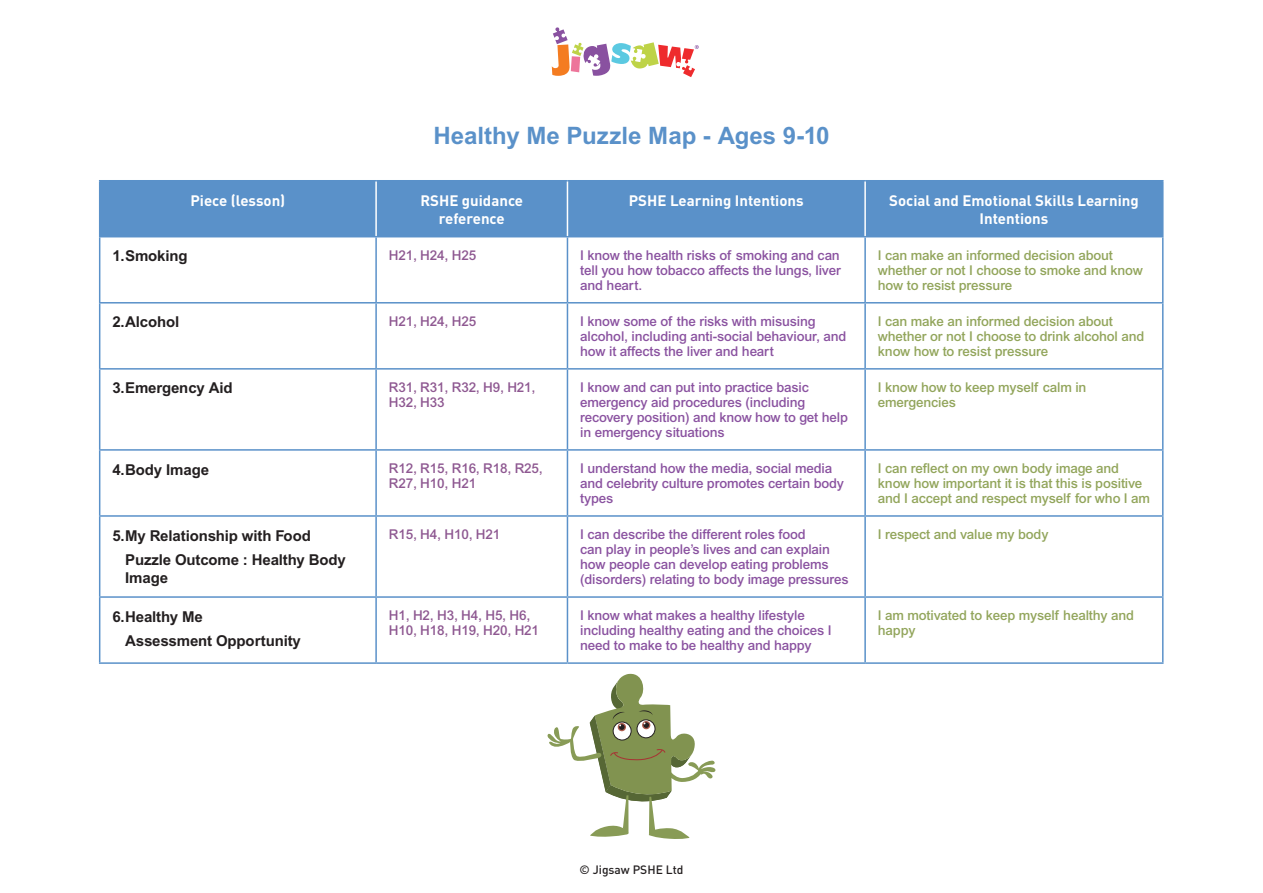
<style>
.page{position:relative;width:1263px;height:893px;background:#fff}
.page>*{position:absolute;margin:0;border:0;box-sizing:border-box;transform-origin:0 0}
.t1{font:700 24px "Arial";color:#5a91c9}
.t2{font:700 15px/18px "Arial";letter-spacing:-.01em;color:#231f20}
.t3{font:700 15px/18px "DIN";color:#fff;text-align:center}
.t4{font:500 13.5px/15px "Arial";letter-spacing:-.01em;color:#8a52a0}
.t5{font:500 13.5px/15px "Arial";letter-spacing:-.01em;color:#92a55b}
.t6{font:500 13.5px/15px "Arial";letter-spacing:-.01em;color:#8e5891}
.t7{font:500 12px "DIN";color:#231f20}
</style>
<div class="page">
<svg style="left:552px;top:27px;width:147px;height:50px"></svg>
<div style="left:100px;top:181px;width:1062px;height:55px;background:#5a91c9"></div>
<hr style="left:99px;top:180px;width:277px;height:1px;background:#5a91c9">
<hr style="left:376px;top:180px;width:191px;height:1px;background:#5a91c9">
<hr style="left:567px;top:180px;width:298px;height:1px;background:#5a91c9">
<hr style="left:865px;top:180px;width:298px;height:1px;background:#5a91c9">
<hr style="left:99px;top:181px;width:1px;height:55px;background:#5a91c9">
<hr style="left:99px;top:236px;width:277px;height:1px;background:#5a91c9">
<hr style="left:99px;top:237px;width:1px;height:65px;background:#5a91c9">
<hr style="left:376px;top:236px;width:191px;height:1px;background:#5a91c9">
<hr style="left:375px;top:237px;width:2px;height:65px;background:#5a91c9">
<hr style="left:567px;top:236px;width:298px;height:1px;background:#5a91c9">
<hr style="left:567px;top:237px;width:1px;height:65px;background:#5a91c9">
<hr style="left:865px;top:236px;width:298px;height:1px;background:#5a91c9">
<hr style="left:864px;top:237px;width:2px;height:65px;background:#5a91c9">
<hr style="left:1162px;top:237px;width:1px;height:65px;background:#5a91c9">
<hr style="left:99px;top:302px;width:277px;height:2px;background:#5a91c9">
<hr style="left:99px;top:304px;width:1px;height:64px;background:#5a91c9">
<hr style="left:376px;top:302px;width:191px;height:2px;background:#5a91c9">
<hr style="left:375px;top:304px;width:2px;height:64px;background:#5a91c9">
<hr style="left:567px;top:302px;width:298px;height:2px;background:#5a91c9">
<hr style="left:567px;top:304px;width:1px;height:64px;background:#5a91c9">
<hr style="left:865px;top:302px;width:298px;height:2px;background:#5a91c9">
<hr style="left:864px;top:304px;width:2px;height:64px;background:#5a91c9">
<hr style="left:1162px;top:304px;width:1px;height:64px;background:#5a91c9">
<hr style="left:99px;top:368px;width:277px;height:2px;background:#5a91c9">
<hr style="left:99px;top:370px;width:1px;height:79px;background:#5a91c9">
<hr style="left:376px;top:368px;width:191px;height:2px;background:#5a91c9">
<hr style="left:375px;top:370px;width:2px;height:79px;background:#5a91c9">
<hr style="left:567px;top:368px;width:298px;height:2px;background:#5a91c9">
<hr style="left:567px;top:370px;width:1px;height:79px;background:#5a91c9">
<hr style="left:865px;top:368px;width:298px;height:2px;background:#5a91c9">
<hr style="left:864px;top:370px;width:2px;height:79px;background:#5a91c9">
<hr style="left:1162px;top:370px;width:1px;height:79px;background:#5a91c9">
<hr style="left:99px;top:449px;width:277px;height:2px;background:#5a91c9">
<hr style="left:99px;top:451px;width:1px;height:64px;background:#5a91c9">
<hr style="left:376px;top:449px;width:191px;height:2px;background:#5a91c9">
<hr style="left:375px;top:451px;width:2px;height:64px;background:#5a91c9">
<hr style="left:567px;top:449px;width:298px;height:2px;background:#5a91c9">
<hr style="left:567px;top:451px;width:1px;height:64px;background:#5a91c9">
<hr style="left:865px;top:449px;width:298px;height:2px;background:#5a91c9">
<hr style="left:864px;top:451px;width:2px;height:64px;background:#5a91c9">
<hr style="left:1162px;top:451px;width:1px;height:64px;background:#5a91c9">
<hr style="left:99px;top:515px;width:277px;height:2px;background:#5a91c9">
<hr style="left:99px;top:517px;width:1px;height:79px;background:#5a91c9">
<hr style="left:376px;top:515px;width:191px;height:2px;background:#5a91c9">
<hr style="left:375px;top:517px;width:2px;height:79px;background:#5a91c9">
<hr style="left:567px;top:515px;width:298px;height:2px;background:#5a91c9">
<hr style="left:567px;top:517px;width:1px;height:79px;background:#5a91c9">
<hr style="left:865px;top:515px;width:298px;height:2px;background:#5a91c9">
<hr style="left:864px;top:517px;width:2px;height:79px;background:#5a91c9">
<hr style="left:1162px;top:517px;width:1px;height:79px;background:#5a91c9">
<hr style="left:99px;top:596px;width:277px;height:2px;background:#5a91c9">
<hr style="left:99px;top:598px;width:1px;height:64px;background:#5a91c9">
<hr style="left:376px;top:596px;width:191px;height:2px;background:#5a91c9">
<hr style="left:375px;top:598px;width:2px;height:64px;background:#5a91c9">
<hr style="left:567px;top:596px;width:298px;height:2px;background:#5a91c9">
<hr style="left:567px;top:598px;width:1px;height:64px;background:#5a91c9">
<hr style="left:865px;top:596px;width:298px;height:2px;background:#5a91c9">
<hr style="left:864px;top:598px;width:2px;height:64px;background:#5a91c9">
<hr style="left:1162px;top:598px;width:1px;height:64px;background:#5a91c9">
<hr style="left:99px;top:662px;width:277px;height:2px;background:#5a91c9">
<hr style="left:376px;top:662px;width:191px;height:2px;background:#5a91c9">
<hr style="left:567px;top:662px;width:298px;height:2px;background:#5a91c9">
<hr style="left:865px;top:662px;width:298px;height:2px;background:#5a91c9">
<hr style="left:1162px;top:181px;width:1px;height:55px;background:#5a91c9">
<hr style="left:375px;top:181px;width:2px;height:55px;background:#fff">
<hr style="left:567px;top:181px;width:1px;height:55px;background:#fff">
<hr style="left:864px;top:181px;width:2px;height:55px;background:#fff">
<svg style="left:547px;top:673px;width:169px;height:166px"></svg>
<p class="t1" style="left:433px;top:122px;width:397px">Healthy Me Puzzle Map - Ages 9-10</p>
<p class="t3" style="left:190px;top:191px;width:96px">Piece (lesson)</p>
<p class="t3" style="left:420px;top:191px;width:104px">RSHE guidance reference</p>
<p class="t3" style="left:629px;top:191px;width:176px">PSHE Learning Intentions</p>
<p class="t3" style="left:889px;top:191px;width:251px">Social and Emotional Skills Learning<br>Intentions</p>
<p class="t2" style="left:112px;top:247px;width:77px">1.Smoking</p>
<p class="t6" style="left:389px;top:248px;width:89px">H21, H24, H25</p>
<p class="t4" style="left:580px;top:248px;width:262px;text-align:justify">I know the health risks of smoking and can tell you how tobacco affects the lungs, liver and heart.</p>
<p class="t5" style="left:878px;top:248px;width:266px">I can make an informed decision about whether or not I choose to smoke and know how to resist pressure</p>
<p class="t2" style="left:112px;top:313px;width:68px">2.Alcohol</p>
<p class="t6" style="left:389px;top:314px;width:89px">H21, H24, H25</p>
<p class="t4" style="left:580px;top:314px;width:268px">I know some of the risks with misusing alcohol, including anti-social behaviour, and how it affects the liver and heart</p>
<p class="t5" style="left:878px;top:314px;width:268px">I can make an informed decision about whether or not I choose to drink alcohol and know how to resist pressure</p>
<p class="t2" style="left:112px;top:379px;width:122px">3.Emergency Aid</p>
<p class="t6" style="left:389px;top:380px;width:148px">R31, R31, R32, H9, H21,<br>H32, H33</p>
<p class="t4" style="left:580px;top:380px;width:269px">I know and can put into practice basic emergency aid procedures (including recovery position) and know how to get help in emergency situations</p>
<p class="t5" style="left:878px;top:380px;width:210px">I know how to keep myself calm in emergencies</p>
<p class="t2" style="left:112px;top:460px;width:98px">4.Body Image</p>
<p class="t6" style="left:389px;top:461px;width:155px">R12, R15, R16, R18, R25,<br>R27, H10, H21</p>
<p class="t4" style="left:580px;top:461px;width:265px">I understand how the media, social media and celebrity culture promotes certain body types</p>
<p class="t5" style="left:878px;top:461px;width:274px">I can reflect on my own body image and know how important it is that this is positive and I accept and respect myself for who I am</p>
<p class="t2" style="left:112px;top:526px;width:200px">5.My Relationship with Food</p>
<p class="t2" style="left:125px;top:550px;width:222px">Puzzle Outcome : Healthy Body<br>Image</p>
<p class="t6" style="left:389px;top:527px;width:113px">R15, H4, H10, H21</p>
<p class="t4" style="left:580px;top:527px;width:270px">I can describe the different roles food<br>can play in people’s lives and can explain how people can develop eating problems (disorders) relating to body image pressures</p>
<p class="t5" style="left:878px;top:527px;width:172px">I respect and value my body</p>
<p class="t2" style="left:112px;top:607px;width:92px">6.Healthy Me</p>
<p class="t2" style="left:125px;top:631px;width:177px">Assessment Opportunity</p>
<p class="t6" style="left:389px;top:608px;width:152px">H1, H2, H3, H4, H5, H6,<br>H10, H18, H19, H20, H21</p>
<p class="t4" style="left:580px;top:608px;width:253px">I know what makes a healthy lifestyle including healthy eating and the choices I need to make to be healthy and happy</p>
<p class="t5" style="left:878px;top:608px;width:258px">I am motivated to keep myself healthy and happy</p>
<p class="t7" style="left:579px;top:862px;width:105px">© Jigsaw PSHE Ltd</p>
</div>
